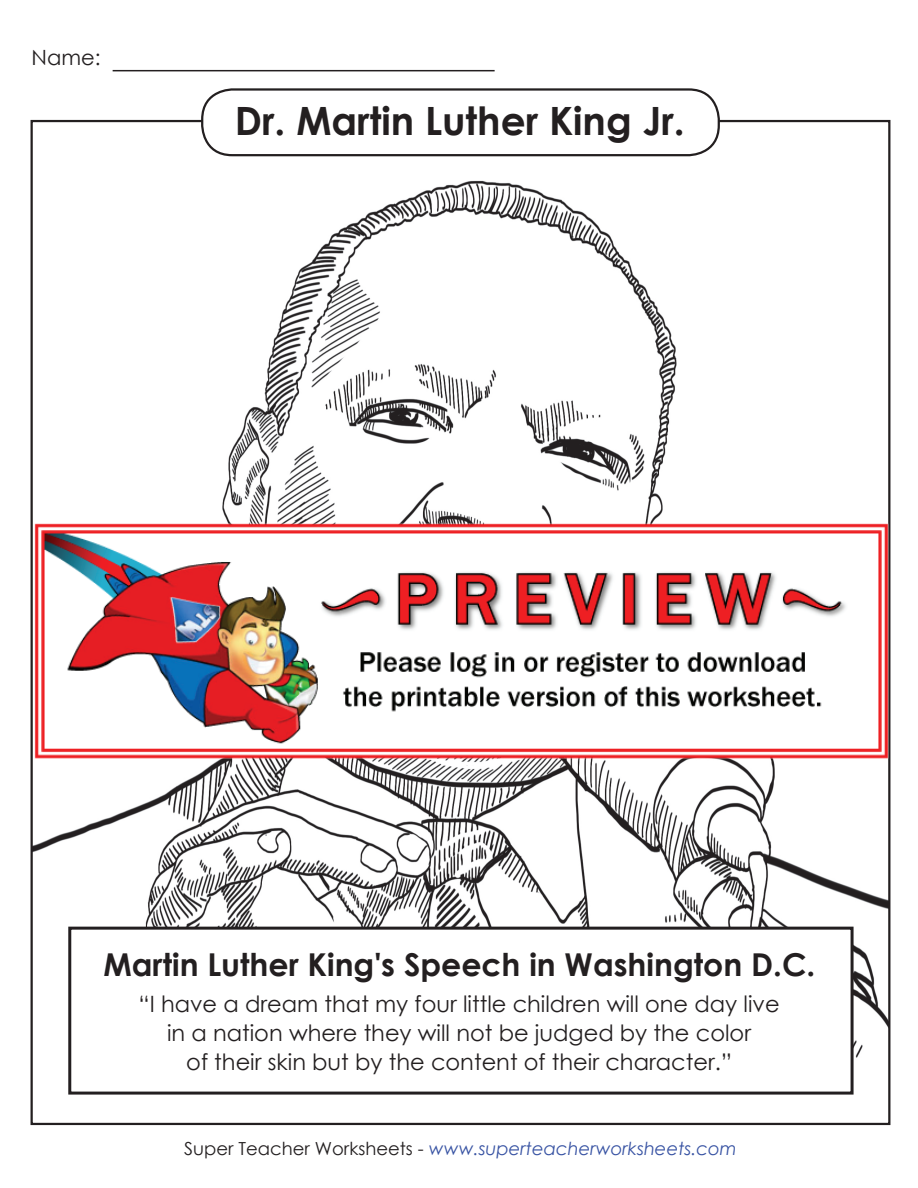
<style>
.page{position:relative;width:918px;height:1188px;background:#fff}
.page>*{position:absolute;margin:0;border:0;box-sizing:border-box;transform-origin:0 0}
.t1{font:700 39px "Century Gothic 2";color:#231f20}
.t2{font:700 31.5px "Century Gothic 2";color:#231f20}
.t3{font:22.5px/28.8px "Century Gothic 2";color:#231f20;text-align:center}
.t4{font:21px "Century Gothic 2";color:#231f20}
.t5{font:italic 18px "Century Gothic 2";color:#3853a3}
.s1{font-style:normal;color:#231f20}
</style>
<div class="page">
<hr style="left:113px;top:70px;width:382px;height:1px;background:#231f20">
<img style="left:34px;top:131px;width:853px;height:927px">
<div style="left:202px;top:89px;width:517px;height:66px;background:#fff;border-radius:30px"></div>
<div style="left:201px;top:88px;width:519px;height:68px;border:2px solid #231f20;border-radius:30px"></div>
<div style="left:70px;top:928px;width:782px;height:165px;background:#fff"></div>
<div style="left:68px;top:927px;width:786px;height:168px;border:3px solid #231f20"></div>
<img style="left:30px;top:517px;width:861px;height:246px">
<p class="t4" style="left:32px;top:43px;width:71px">Name:</p>
<h1 class="t1" style="left:235px;top:92px;width:452px">Dr. Martin Luther King Jr.</h1>
<h2 class="t2" style="left:103px;top:941px;width:713px">Martin Luther King's Speech in Washington D.C.</h2>
<p class="t3" style="left:138px;top:989px;width:643px">“I have a dream that my four little children will one day live in a nation where they will not be judged by the color<br>of their skin but by the content of their character.”</p>
<p class="t5" style="left:184px;top:1136px;width:554px"><span class="s1">Super Teacher Worksheets -</span> www.superteacherworksheets.com</p>
</div>
